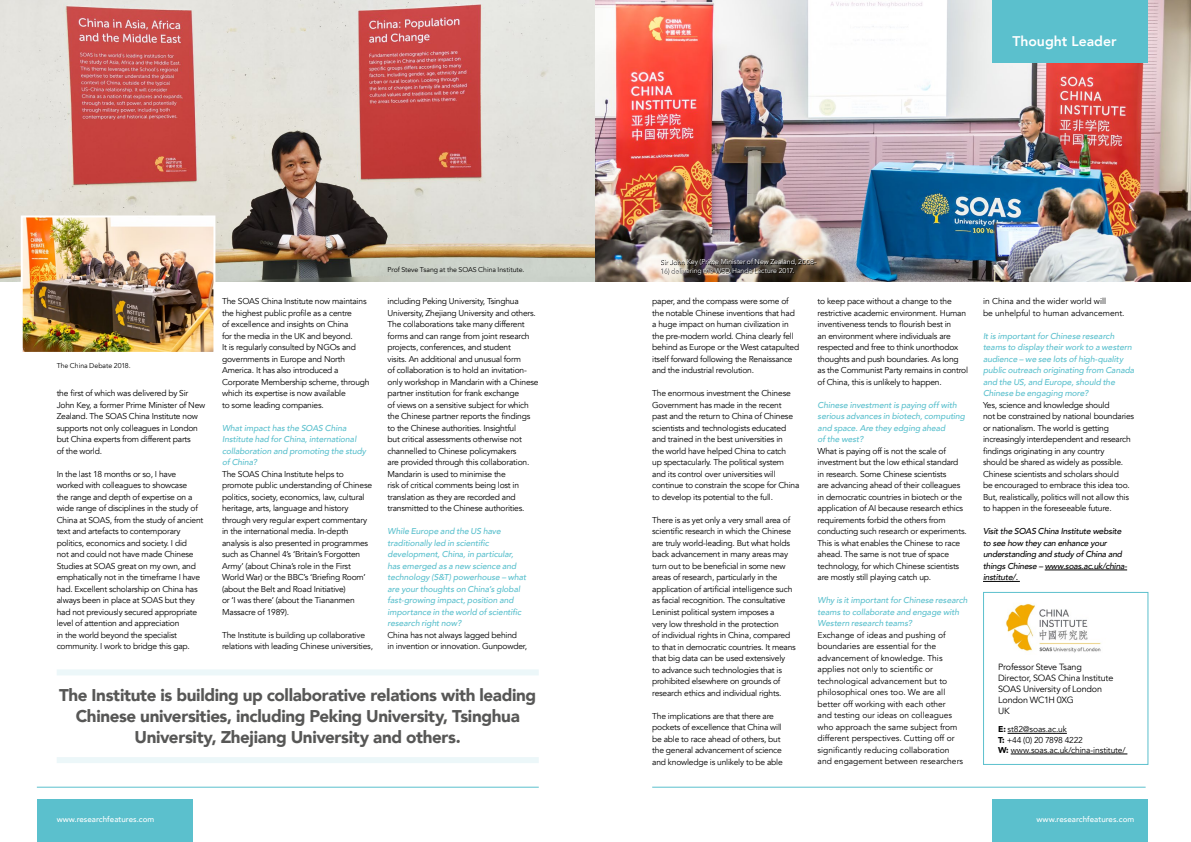
<style>
.page{position:relative;width:1191px;height:842px;background:#fff}
.page>*{position:absolute;margin:0;border:0;box-sizing:border-box;transform-origin:0 0}
.t1{font:900 17px/21px "Avenir";letter-spacing:-.02em;color:#575756;text-align:center}
.t2{font:800 14px "Avenir";color:#fff}
.t3{font:9px/11px "Avenir";letter-spacing:-.02em;color:#000}
.t4{font:8.5px/11.5px "Avenir";letter-spacing:-.025em;color:#000}
.t5{font:italic 500 8.5px/11.5px "Avenir";letter-spacing:-.005em;color:#5bc0cd}
.t6{font:8.5px/11.5px "Avenir";color:#000}
.t7{font:italic 500 8.5px/11.5px "Avenir";letter-spacing:-.025em;color:#000}
.t8{font:500 8px "Avenir";color:#fff}
.t9{font:7px "Avenir";letter-spacing:-.005em;color:#fff}
.t10{font:7px "Avenir";letter-spacing:-.005em;color:#000}
.s1{font-weight:900}
</style>
<div class="page">
<div style="left:991px;top:799px;width:156px;height:43px;background:#5bc0cd"></div>
<div style="left:37px;top:799px;width:156px;height:43px;background:#5bc0cd"></div>
<hr style="left:652px;top:787px;width:493px;height:1px;background:#5bc0cd">
<hr style="left:37px;top:787px;width:502px;height:1px;background:#5bc0cd">
<img style="left:0;top:0;width:1191px;height:281px">
<div style="left:991px;top:0;width:156px;height:63px;background:#5bc0cd"></div>
<div style="left:983px;top:592px;width:165px;height:173px;border:1px solid #5bc0cd"></div>
<hr style="left:1044px;top:570px;width:83px;height:1px;background:#000">
<hr style="left:983px;top:581px;width:37px;height:1px;background:#000">
<hr style="left:1007px;top:733px;width:60px;height:1px;background:#000">
<hr style="left:1010px;top:754px;width:117px;height:1px;background:#000">
<img style="left:1006px;top:603px;width:95px;height:50px">
<div style="left:57px;top:669px;width:482px;height:6px;background:#ecf7f9"></div>
<div style="left:57px;top:757px;width:482px;height:6px;background:#ecf7f9"></div>
<img style="left:24px;top:218px;width:188px;height:133px">
<div style="left:21px;top:215px;width:194px;height:139px;border:2px solid #fff"></div>
<svg style="left:661px;top:260px;width:156px;height:15px;background:#5a534d"></svg>
<p class="t10" style="left:57px;top:362px;width:75px">The China Debate 2018.</p>
<p class="t4" style="left:57px;top:388px;width:150px">the first of which was delivered by Sir John Key, a former Prime Minister of New Zealand. The SOAS China Institute now supports not only colleagues in London but China experts from different parts<br>of the world.</p>
<p class="t4" style="left:57px;top:468px;width:148px">In the last 18 months or so, I have worked with colleagues to showcase<br>the range and depth of expertise on a wide range of disciplines in the study of China at SOAS, from the study of ancient text and artefacts to contemporary politics, economics and society. I did<br>not and could not have made Chinese Studies at SOAS great on my own, and emphatically not in the timeframe I have had. Excellent scholarship on China has always been in place at SOAS but they had not previously secured appropriate level of attention and appreciation<br>in the world beyond the specialist community. I work to bridge this gap.</p>
<p class="t4" style="left:222px;top:296px;width:149px">The SOAS China Institute now maintains the highest public profile as a centre<br>of excellence and insights on China<br>for the media in the UK and beyond.<br>It is regularly consulted by NGOs and governments in Europe and North America. It has also introduced a Corporate Membership scheme, through which its expertise is now available<br>to some leading companies.</p>
<p class="t5" style="left:222px;top:422px;width:146px">What impact has the SOAS China<br>Institute had for China, international collaboration and promoting the study of China?</p>
<p class="t4" style="left:222px;top:468px;width:151px">The SOAS China Institute helps to promote public understanding of Chinese politics, society, economics, law, cultural heritage, arts, language and history through very regular expert commentary in the international media. In-depth analysis is also presented in programmes such as Channel 4’s ‘Britain’s Forgotten Army’ (about China’s role in the First World War) or the BBC’s ‘Briefing Room’ (about the Belt and Road Initiative)<br>or ‘I was there’ (about the Tiananmen Massacre of 1989).</p>
<p class="t4" style="left:222px;top:629px;width:152px">The Institute is building up collaborative relations with leading Chinese universities,</p>
<p class="t10" style="left:387px;top:266px;width:138px">Prof Steve Tsang at the SOAS China Institute.</p>
<p class="t4" style="left:387px;top:296px;width:153px">including Peking University, Tsinghua University, Zhejiang University and others.<br>The collaborations take many different forms and can range from joint research projects, conferences, and student<br>visits. An additional and unusual form<br>of collaboration is to hold an invitation&shy;only workshop in Mandarin with a Chinese partner institution for frank exchange<br>of views on a sensitive subject for which the Chinese partner reports the findings to the Chinese authorities. Insightful<br>but critical assessments otherwise not channelled to Chinese policymakers<br>are provided through this collaboration.<br>Mandarin is used to minimise the<br>risk of critical comments being lost in translation as they are recorded and transmitted to the Chinese authorities.</p>
<p class="t5" style="left:387px;top:526px;width:140px">While Europe and the US have traditionally led in scientific development, China, in particular, has emerged as a new science and technology (S&amp;T) powerhouse – what are your thoughts on China’s global fast-growing impact, position and importance in the world of scientific research right now?</p>
<p class="t4" style="left:387px;top:629px;width:141px">China has not always lagged behind<br>in invention or innovation. Gunpowder,</p>
<h1 class="t1" style="left:59px;top:684px;width:478px">The Institute is building up collaborative relations with leading<br>Chinese universities, including Peking University, Tsinghua<br>University, Zhejiang University and others.</h1>
<h2 class="t2" style="left:1012px;top:30px;width:106px">Thought Leader</h2>
<p class="t9" style="left:660px;top:258px;width:157px">Sir John Key (Prime Minister of New Zealand, 2008-</p>
<p class="t9" style="left:660px;top:266px;width:135px">16) delivering the WSD Handa Lecture 2017.</p>
<p class="t4" style="left:652px;top:296px;width:149px">paper, and the compass were some of the notable Chinese inventions that had a huge impact on human civilization in the pre-modern world. China clearly fell behind as Europe or the West catapulted itself forward following the Renaissance and the industrial revolution.</p>
<p class="t4" style="left:652px;top:388px;width:149px">The enormous investment the Chinese Government has made in the recent<br>past and the return to China of Chinese scientists and technologists educated and trained in the best universities in<br>the world have helped China to catch<br>up spectacularly. The political system and its control over universities will continue to constrain the scope for China to develop its potential to the full.</p>
<p class="t4" style="left:652px;top:514px;width:145px">There is as yet only a very small area of scientific research in which the Chinese are truly world-leading. But what holds back advancement in many areas may turn out to be beneficial in some new areas of research, particularly in the application of artificial intelligence such as facial recognition. The consultative Leninist political system imposes a<br>very low threshold in the protection<br>of individual rights in China, compared to that in democratic countries. It means that big data can be used extensively<br>to advance such technologies that is prohibited elsewhere on grounds of research ethics and individual rights.</p>
<p class="t4" style="left:652px;top:710px;width:132px">The implications are that there are pockets of excellence that China will be able to race ahead of others, but the general advancement of science and knowledge is unlikely to be able</p>
<p class="t4" style="left:817px;top:296px;width:152px">to keep pace without a change to the restrictive academic environment. Human inventiveness tends to flourish best in<br>an environment where individuals are respected and free to think unorthodox thoughts and push boundaries. As long as the Communist Party remains in control of China, this is unlikely to happen.</p>
<p class="t5" style="left:817px;top:399px;width:149px">Chinese investment is paying off with serious advances in biotech, computing and space. Are they edging ahead<br>of the west?</p>
<p class="t4" style="left:817px;top:445px;width:151px">What is paying off is not the scale of investment but the low ethical standard in research. Some Chinese scientists<br>are advancing ahead of their colleagues in democratic countries in biotech or the application of AI because research ethics requirements forbid the others from conducting such research or experiments.<br>This is what enables the Chinese to race ahead. The same is not true of space technology, for which Chinese scientists are mostly still playing catch up.</p>
<p class="t5" style="left:817px;top:595px;width:151px">Why is it important for Chinese research teams to collaborate and engage with<br>Western research teams?</p>
<p class="t6" style="left:817px;top:629px;width:147px">Exchange of ideas and pushing of boundaries are essential for the advancement of knowledge. This applies not only to scientific or technological advancement but to philosophical ones too. We are all better off working with each other<br>and testing our ideas on colleagues who approach the same subject from different perspectives. Cutting off or significantly reducing collaboration and engagement between researchers</p>
<p class="t6" style="left:983px;top:296px;width:143px">in China and the wider world will<br>be unhelpful to human advancement.</p>
<p class="t5" style="left:983px;top:330px;width:153px">It is important for Chinese research teams to display their work to a western audience – we see lots of high-quality public outreach originating from Canada and the US, and Europe, should the Chinese be engaging more?</p>
<p class="t4" style="left:983px;top:399px;width:153px">Yes, science and knowledge should<br>not be constrained by national boundaries or nationalism. The world is getting increasingly interdependent and research findings originating in any country<br>should be shared as widely as possible.<br>Chinese scientists and scholars should<br>be encouraged to embrace this idea too.<br>But, realistically, politics will not allow this to happen in the foreseeable future.</p>
<p class="t7" style="left:983px;top:526px;width:146px">Visit the SOAS China Institute website to see how they can enhance your understanding and study of China and things Chinese – www.soas.ac.uk/china&shy;institute/.</p>
<p class="t3" style="left:998px;top:661px;width:117px">Professor Steve Tsang<br>Director, SOAS China Institute<br>SOAS University of London<br>London WC1H 0XG<br>UK</p>
<p class="t4" style="left:998px;top:724px;width:129px;line-height:10.3px"><span class="s1">E:</span> st82@soas.ac.uk<br><span class="s1">T:</span> +44 (0) 20 7898 4222<br><span class="s1">W:</span> www.soas.ac.uk/china-institute/</p>
<p class="t8" style="left:57px;top:812px;width:99px">www.researchfeatures.com</p>
<p class="t8" style="left:1036px;top:812px;width:99px">www.researchfeatures.com</p>
</div>
